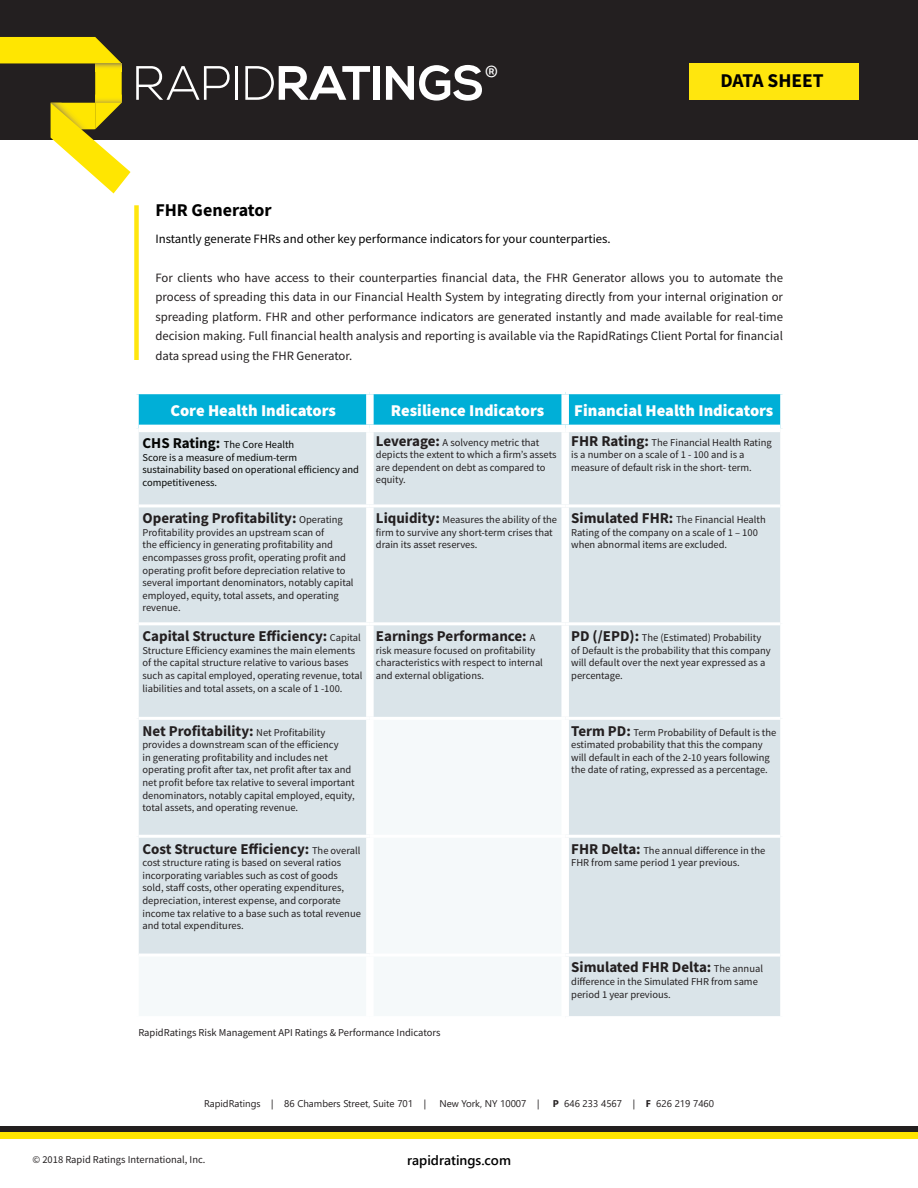
<style>
.page{position:relative;width:918px;height:1188px;background:#fff}
.page>*{position:absolute;margin:0;border:0;box-sizing:border-box;transform-origin:0 0}
.t1{font:30.15px "Source Sans Pro";color:#fff}
.t2{font:700 19.5px "Source Sans Pro";color:#000}
.t3{font:700 18px "Source Sans Pro";color:#000}
.t4{font:900 16.5px "Source Sans Pro";color:#fff}
.t5{font:700 15px "Source Sans Pro";color:#231f20}
.t6{font:600 13.5px "Segoe UI";color:#000}
.t7{font:12.75px/19.5px "Source Sans Pro";color:#231f20;text-align:justify}
.t8{font:12.75px "Source Sans Pro";color:#000}
.t9{font:10.5px/12.6px "Source Sans Pro";color:#231f20}
.t10{font:10.5px/12.6px "Source Sans Pro";color:#040503}
.t11{font:9.75px "Segoe UI";color:#231f20}
.s1{font-weight:700;font-size:15px}
.s2{font-weight:400;font-size:10.5px}
.s3{font-weight:700}
</style>
<div class="page">
<div style="left:0;top:0;width:918px;height:139px;background:#231f20"></div>
<div style="left:0;top:1126px;width:918px;height:6px;background:#231f20"></div>
<div style="left:0;top:1132px;width:918px;height:7px;background:#ffe601"></div>
<div style="left:689px;top:63px;width:170px;height:37px;background:#ffe60e"></div>
<div style="left:134px;top:205px;width:5px;height:155px;background:#ffe60e"></div>
<svg style="left:0;top:37px;width:233px;height:156px"></svg>
<hr style="left:235px;top:66px;width:3px;height:34px;background:#fff">
<svg style="left:245px;top:66px;width:125px;height:34px"></svg>
<div style="left:374px;top:66px;width:6px;height:34px;background:#fff"></div>
<svg style="left:386px;top:65px;width:96px;height:36px"></svg>
<div style="left:139px;top:394px;width:641px;height:31px;background:#00afd7"></div>
<div style="left:139px;top:432px;width:641px;height:584px;background:#dae4e9"></div>
<div style="left:374px;top:720px;width:187px;height:234px;background:#f5f9fa"></div>
<div style="left:139px;top:957px;width:422px;height:59px;background:#f5f9fa"></div>
<div style="left:366px;top:394px;width:8px;height:31px;background:#fff"></div>
<div style="left:561px;top:394px;width:8px;height:31px;background:#fff"></div>
<div style="left:366px;top:432px;width:8px;height:72px;background:#fff"></div>
<div style="left:561px;top:432px;width:8px;height:72px;background:#fff"></div>
<div style="left:366px;top:507px;width:8px;height:115px;background:#fff"></div>
<div style="left:561px;top:507px;width:8px;height:115px;background:#fff"></div>
<div style="left:366px;top:625px;width:8px;height:92px;background:#fff"></div>
<div style="left:561px;top:625px;width:8px;height:92px;background:#fff"></div>
<div style="left:366px;top:720px;width:8px;height:115px;background:#fff"></div>
<div style="left:561px;top:720px;width:8px;height:115px;background:#fff"></div>
<div style="left:366px;top:838px;width:8px;height:116px;background:#fff"></div>
<div style="left:561px;top:838px;width:8px;height:116px;background:#fff"></div>
<div style="left:366px;top:957px;width:8px;height:59px;background:#fff"></div>
<div style="left:561px;top:957px;width:8px;height:59px;background:#fff"></div>
<hr style="left:139px;top:504px;width:231px;height:3px;background:#fff">
<hr style="left:370px;top:504px;width:195px;height:3px;background:#fff">
<hr style="left:565px;top:504px;width:215px;height:3px;background:#fff">
<hr style="left:139px;top:622px;width:231px;height:3px;background:#fff">
<hr style="left:370px;top:622px;width:195px;height:3px;background:#fff">
<hr style="left:565px;top:622px;width:215px;height:3px;background:#fff">
<hr style="left:139px;top:717px;width:231px;height:3px;background:#fff">
<hr style="left:370px;top:717px;width:195px;height:3px;background:#fff">
<hr style="left:565px;top:717px;width:215px;height:3px;background:#fff">
<hr style="left:139px;top:835px;width:231px;height:3px;background:#fff">
<hr style="left:370px;top:835px;width:195px;height:3px;background:#fff">
<hr style="left:565px;top:835px;width:215px;height:3px;background:#fff">
<hr style="left:139px;top:954px;width:231px;height:3px;background:#fff">
<hr style="left:370px;top:954px;width:195px;height:3px;background:#fff">
<hr style="left:565px;top:954px;width:215px;height:3px;background:#fff">
<p class="t1" style="left:485px;top:57px;width:14px">®</p>
<p class="t2" style="left:720px;top:68px;width:105px">DATA SHEET</p>
<p class="t3" style="left:155px;top:198px;width:118px">FHR Generator</p>
<p class="t8" style="left:155px;top:230px;width:457px">Instantly generate FHRs and other key performance indicators for your counterparties.</p>
<p class="t7" style="left:155px;top:268px;width:629px">For clients who have access to their counterparties financial data, the FHR Generator allows you to automate the process of spreading this data in our Financial Health System by integrating directly from your internal origination or spreading platform. FHR and other performance indicators are generated instantly and made available for real-time decision making. Full financial health analysis and reporting is available via the RapidRatings Client Portal for financial data spread using the FHR Generator.</p>
<p class="t4" style="left:170px;top:399px;width:167px">Core Health Indicators</p>
<p class="t4" style="left:391px;top:399px;width:155px">Resilience Indicators</p>
<p class="t4" style="left:574px;top:399px;width:201px">Financial Health Indicators</p>
<p class="t10" style="left:142px;top:438px;width:153px"><span class="s1">CHS Rating:</span> The Core Health</p>
<p class="t10" style="left:142px;top:451px;width:156px">Score is a measure of medium-term</p>
<p class="t10" style="left:142px;top:463px;width:218px">sustainability based on operational efficiency and competitiveness.</p>
<p class="t9" style="left:376px;top:436px;width:182px"><span class="s1">Leverage:</span> A solvency metric that depicts the extent to which a firm’s assets are dependent on debt as compared to equity.</p>
<p class="t9" style="left:571px;top:436px;width:202px"><span class="s1">FHR Rating:</span> The Financial Health Rating is a number on a scale of 1 - 100 and is a measure of default risk in the short- term.</p>
<p class="t5" style="left:142px;top:508px;width:202px">Operating Profitability: <span class="s2">Operating</span></p>
<p class="t9" style="left:142px;top:526px;width:213px">Profitability provides an upstream scan of<br>the efficiency in generating profitability and encompasses gross profit, operating profit and operating profit before depreciation relative to several important denominators, notably capital employed, equity, total assets, and operating revenue.</p>
<p class="t5" style="left:142px;top:626px;width:220px">Capital Structure Efficiency: <span class="s2">Capital</span></p>
<p class="t9" style="left:142px;top:644px;width:221px">Structure Efficiency examines the main elements of the capital structure relative to various bases such as capital employed, operating revenue, total liabilities and total assets, on a scale of 1 -100.</p>
<p class="t5" style="left:142px;top:720px;width:184px">Net Profitability: <span class="s2">Net Profitability</span></p>
<p class="t9" style="left:142px;top:738px;width:214px">provides a downstream scan of the efficiency<br>in generating profitability and includes net operating profit after tax, net profit after tax and net profit before tax relative to several important denominators, notably capital employed, equity, total assets, and operating revenue.</p>
<p class="t5" style="left:142px;top:838px;width:219px">Cost Structure Efficiency: <span class="s2">The overall</span></p>
<p class="t9" style="left:142px;top:856px;width:220px">cost structure rating is based on several ratios incorporating variables such as cost of goods sold, staff costs, other operating expenditures, depreciation, interest expense, and corporate income tax relative to a base such as total revenue and total expenditures.</p>
<p class="t9" style="left:376px;top:513px;width:183px"><span class="s1">Liquidity:</span> Measures the ability of the firm to survive any short-term crises that drain its asset reserves.</p>
<p class="t9" style="left:571px;top:513px;width:196px"><span class="s1">Simulated FHR:</span> The Financial Health<br>Rating of the company on a scale of 1 – 100 when abnormal items are excluded.</p>
<p class="t5" style="left:376px;top:626px;width:161px">Earnings Performance: <span class="s2">A</span></p>
<p class="t9" style="left:376px;top:644px;width:169px">risk measure focused on profitability characteristics with respect to internal and external obligations.</p>
<p class="t9" style="left:571px;top:631px;width:201px"><span class="s1">PD (/EPD):</span> The (Estimated) Probability of Default is the probability that this company will default over the next year expressed as a percentage.</p>
<p class="t9" style="left:571px;top:726px;width:207px"><span class="s1">Term PD:</span> Term Probability of Default is the estimated probability that this the company will default in each of the 2-10 years following the date of rating, expressed as a percentage.</p>
<p class="t9" style="left:571px;top:844px;width:196px"><span class="s1">FHR Delta:</span> The annual difference in the<br>FHR from same period 1 year previous.</p>
<p class="t5" style="left:571px;top:957px;width:193px">Simulated FHR Delta: <span class="s2">The annual</span></p>
<p class="t9" style="left:571px;top:975px;width:188px">difference in the Simulated FHR from same period 1 year previous.</p>
<p class="t9" style="left:138px;top:1026px;width:304px">RapidRatings Risk Management API Ratings &amp; Performance Indicators</p>
<p class="t11" style="left:204px;top:1095px;width:224px">RapidRatings | 86 Chambers Street, Suite 701 |</p>
<p class="t11" style="left:440px;top:1095px;width:102px">New York, NY 10007 |</p>
<p class="t11" style="left:553px;top:1095px;width:163px"><span class="s3">P</span> 646 233 4567 | <span class="s3">F</span> 626 219 7460</p>
<p class="t9" style="left:33px;top:1153px;width:174px">© 2018 Rapid Ratings International, Inc.</p>
<p class="t6" style="left:407px;top:1148px;width:105px">rapidratings.com</p>
</div>
